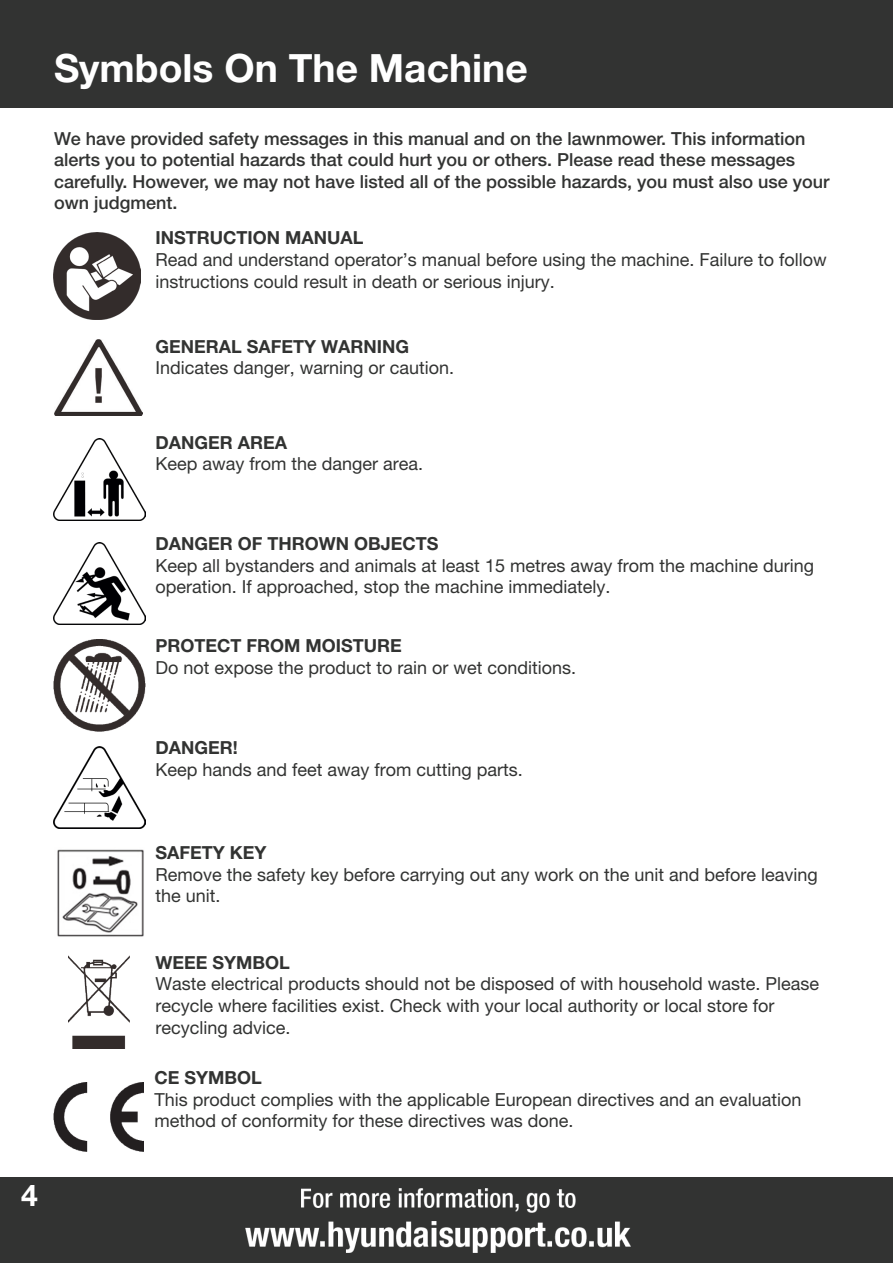
<style>
.page{position:relative;width:893px;height:1263px;background:#fff}
.page>*{position:absolute;margin:0;border:0;box-sizing:border-box;transform-origin:0 0}
.t1{font:700 39px "Helvetica Neue LT Pro";color:#fff}
.t2{font:700 30px "Helvetica Neue LT Pro";color:#fff}
.t3{font:18px/21.6px "Helvetica Neue LT Pro";color:#323332}
.t4{font:500 18px/21.6px "Helvetica Neue LT Pro";color:#323332}
.s1{font-weight:700}
</style>
<div class="page">
<div style="left:0;top:0;width:893px;height:107px;background:#323332"></div>
<div style="left:0;top:1178px;width:893px;height:85px;background:#323332"></div>
<img style="left:245px;top:1188px;width:386px;height:65px">
<img style="left:53px;top:232px;width:87px;height:87px">
<img style="left:55px;top:340px;width:87px;height:75px">
<img style="left:53px;top:439px;width:93px;height:82px">
<img style="left:53px;top:542px;width:93px;height:82px">
<img style="left:53px;top:640px;width:93px;height:92px">
<img style="left:53px;top:746px;width:93px;height:82px">
<img style="left:69px;top:956px;width:61px;height:92px">
<img style="left:53px;top:1082px;width:91px;height:69px">
<img style="left:57px;top:849px;width:87px;height:88px">
<p class="t1" style="left:54px;top:44px;width:475px">Symbols On The Machine</p>
<p class="t4" style="left:54px;top:127px;width:777px">We have provided safety messages in this manual and on the lawnmower. This information alerts you to potential hazards that could hurt you or others. Please read these messages carefully. However, we may not have listed all of the possible hazards, you must also use your own judgment.</p>
<p class="t3" style="left:156px;top:227px;width:673px"><span class="s1">INSTRUCTION MANUAL<br></span>Read and understand operator’s manual before using the machine. Failure to follow instructions could result in death or serious injury.</p>
<p class="t3" style="left:156px;top:335px;width:300px"><span class="s1">GENERAL SAFETY WARNING<br></span>Indicates danger, warning or caution.</p>
<p class="t3" style="left:156px;top:431px;width:269px"><span class="s1">DANGER AREA<br></span>Keep away from the danger area.</p>
<p class="t3" style="left:156px;top:532px;width:660px"><span class="s1">DANGER OF THROWN OBJECTS<br></span>Keep all bystanders and animals at least 15 metres away from the machine during operation. If approached, stop the machine immediately.</p>
<p class="t3" style="left:156px;top:635px;width:422px"><span class="s1">PROTECT FROM MOISTURE<br></span>Do not expose the product to rain or wet conditions.</p>
<p class="t3" style="left:156px;top:737px;width:369px"><span class="s1">DANGER!<br></span>Keep hands and feet away from cutting parts.</p>
<p class="t2" style="left:21px;top:1176px;width:18px">4</p>
<p class="t3" style="left:155px;top:842px;width:664px"><span class="s1">SAFETY KEY<br></span>Remove the safety key before carrying out any work on the unit and before leaving the unit.</p>
<p class="t3" style="left:156px;top:951px;width:665px"><span class="s1">WEEE SYMBOL<br></span>Waste electrical products should not be disposed of with household waste. Please recycle where facilities exist. Check with your local authority or local store for</p>
<p class="t3" style="left:156px;top:1016px;width:137px">recycling advice.</p>
<p class="t3" style="left:154px;top:1067px;width:649px"><span class="s1">CE SYMBOL<br></span>This product complies with the applicable European directives and an evaluation method of conformity for these directives was done.</p>
</div>
